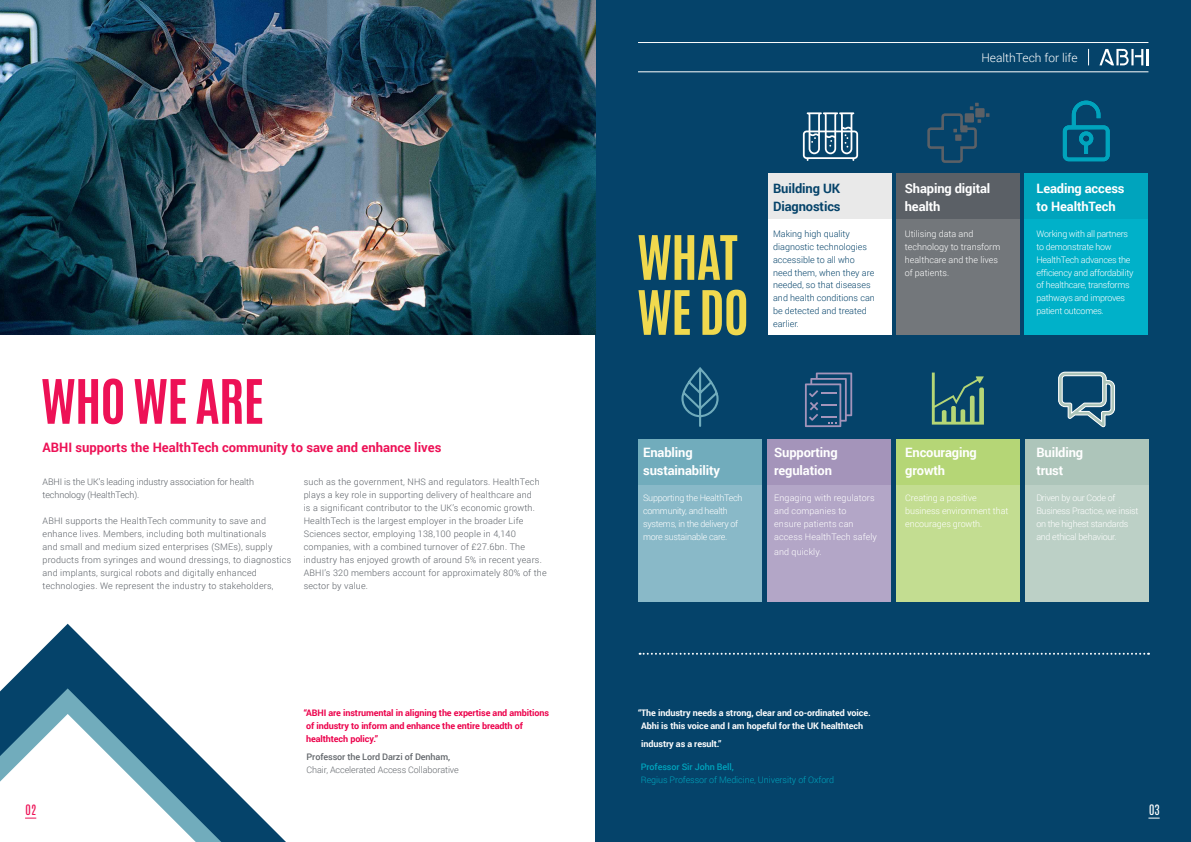
<style>
.page{position:relative;width:1191px;height:842px;background:#fff}
.page>*{position:absolute;margin:0;border:0;box-sizing:border-box;transform-origin:0 0}
.t1{font:700 52px "Antonio";letter-spacing:-.02em;color:#ed1156}
.t2{font:700 52px/55px "Antonio";letter-spacing:-.02em;color:#f0d94e}
.t3{font:700 13px "Roboto";color:#ed1156}
.t4{font:700 12.9px/17.7px "Roboto";letter-spacing:-.01em;color:#fff}
.t5{font:700 12.9px/17.6px "Roboto";letter-spacing:-.01em;color:#05436a}
.t6{font:300 12px "Roboto";color:#fff}
.t7{font:12px "Antonio";color:#ed1156}
.t8{font:12px "Antonio";color:#fff}
.t9{font:300 9px/13px "Roboto";letter-spacing:.02em;color:#5b6066}
.t10{font:300 9px/13px "Roboto";letter-spacing:-.03em;color:#fff}
.t11{font:300 9px/13px "Roboto";color:#05436a}
.t12{font:700 9px/13px "Roboto";letter-spacing:-.01em;color:#ec004b}
.t13{font:700 9px/13px "Roboto";letter-spacing:-.01em;color:#fff;text-align:center}
.t14{font:300 9px/13px "Roboto";letter-spacing:.01em;color:#fff}
.t15{font:300 9px/13px "Roboto";letter-spacing:-.01em;color:#5b6066}
.t16{font:300 9px/13px "Roboto";color:#fff}
.t17{font:300 9px/13px "Roboto";letter-spacing:-.01em;color:#00a4bd}
.t18{font:300 9px/13px "Roboto";letter-spacing:-.01em;color:#fff}
.t19{font:300 9px "Roboto";letter-spacing:-.01em;color:#62666b}
.t20{font:500 9px "Roboto";letter-spacing:-.01em;color:#62666b}
.s1{font-weight:500}
</style>
<div class="page">
<div style="left:595px;top:0;width:596px;height:842px;background:#05436a"></div>
<svg style="left:0;top:624px;width:286px;height:218px"></svg>
<img style="left:0;top:0;width:595px;height:335px">
<div style="left:638px;top:439px;width:124px;height:162px;background:#89b9c8"></div>
<div style="left:766px;top:439px;width:124px;height:162px;background:#b3a6c7"></div>
<div style="left:896px;top:439px;width:123px;height:162px;background:#c3dd91"></div>
<div style="left:1024px;top:439px;width:124px;height:162px;background:#bcd0c6"></div>
<svg style="left:805px;top:373px;width:47px;height:54px"></svg>
<svg style="left:1058px;top:371px;width:57px;height:57px"></svg>
<div style="left:638px;top:439px;width:124px;height:45px;background:#71acbc"></div>
<div style="left:766px;top:439px;width:124px;height:45px;background:#a494ba"></div>
<div style="left:896px;top:439px;width:123px;height:45px;background:#b5d676"></div>
<div style="left:1024px;top:439px;width:124px;height:45px;background:#adc5ba"></div>
<svg style="left:932px;top:373px;width:52px;height:52px"></svg>
<svg style="left:681px;top:367px;width:38px;height:60px"></svg>
<div style="left:1024px;top:173px;width:124px;height:162px;background:#00b1c9"></div>
<div style="left:896px;top:173px;width:124px;height:162px;background:#73777b"></div>
<div style="left:768px;top:173px;width:124px;height:162px;background:#fff"></div>
<svg style="left:1062px;top:100px;width:48px;height:62px"></svg>
<div style="left:1024px;top:173px;width:124px;height:45px;background:#00a4bd"></div>
<div style="left:896px;top:173px;width:124px;height:45px;background:#5b6066"></div>
<div style="left:768px;top:173px;width:124px;height:45px;background:#e9e9e9"></div>
<svg style="left:927px;top:103px;width:62px;height:60px"></svg>
<svg style="left:803px;top:112px;width:55px;height:49px"></svg>
<svg style="left:639px;top:653px;width:510px;height:2px"></svg>
<hr style="left:638px;top:42px;width:510px;height:1px;background:#fff">
<hr style="left:638px;top:71px;width:510px;height:1px;background:#fff">
<svg style="left:1099px;top:49px;width:49px;height:16px"></svg>
<svg style="left:1088px;top:49px;width:1px;height:16px"></svg>
<p class="t1" style="left:41px;top:362px;width:225px">WHO WE ARE</p>
<p class="t3" style="left:43px;top:438px;width:400px">ABHI supports the HealthTech community to save and enhance lives</p>
<p class="t15" style="left:43px;top:475px;width:213px">ABHI is the UK’s leading industry association for health technology (HealthTech).</p>
<p class="t9" style="left:43px;top:514px;width:250px">ABHI supports the HealthTech community to save and enhance lives. Members, including both multinationals<br>and small and medium sized enterprises (SMEs), supply products from syringes and wound dressings, to diagnostics and implants, surgical robots and digitally enhanced technologies. We represent the industry to stakeholders,</p>
<p class="t9" style="left:304px;top:475px;width:244px">such as the government, NHS and regulators. HealthTech plays a key role in supporting delivery of healthcare and<br>is a significant contributor to the UK’s economic growth.<br>HealthTech is the largest employer in the broader Life Sciences sector, employing 138,100 people in 4,140 companies, with a combined turnover of £27.6bn. The industry has enjoyed growth of around 5% in recent years.<br>ABHI’s 320 members account for approximately 80% of the sector by value.</p>
<p class="t12" style="left:304px;top:706px;width:247px">“ABHI are instrumental in aligning the expertise and ambitions of industry to inform and enhance the entire breadth of healthtech policy.”</p>
<p class="t20" style="left:306px;top:751px;width:145px">Professor the Lord Darzi of Denham,</p>
<p class="t19" style="left:306px;top:764px;width:154px">Chair, Accelerated Access Collaborative</p>
<p class="t6" style="left:981px;top:49px;width:98px">HealthTech for life</p>
<p class="t2" style="left:637px;top:231px;width:114px">WHAT<br>WE DO</p>
<p class="t5" style="left:773px;top:179px;width:69px">Building UK<br>Diagnostics</p>
<p class="t11" style="left:773px;top:227px;width:103px">Making high quality diagnostic technologies accessible to all who need them, when they are needed, so that diseases and health conditions can be detected and treated earlier.</p>
<p class="t4" style="left:904px;top:179px;width:87px">Shaping digital health</p>
<p class="t16" style="left:904px;top:227px;width:97px">Utilising data and technology to transform healthcare and the lives of patients.</p>
<p class="t4" style="left:1036px;top:179px;width:90px">Leading access to HealthTech</p>
<p class="t10" style="left:1036px;top:227px;width:99px">Working with all partners to demonstrate how<br>HealthTech advances the efficiency and affordability of healthcare, transforms pathways and improves patient outcomes.</p>
<p class="t4" style="left:643px;top:443px;width:51px">Enabling</p>
<p class="t4" style="left:643px;top:461px;width:78px">sustainability</p>
<p class="t10" style="left:643px;top:491px;width:101px">Supporting the HealthTech</p>
<p class="t10" style="left:643px;top:504px;width:86px">community, and health</p>
<p class="t10" style="left:643px;top:517px;width:97px">systems, in the delivery of</p>
<p class="t10" style="left:643px;top:530px;width:86px">more sustainable care.</p>
<p class="t4" style="left:774px;top:443px;width:65px">Supporting regulation</p>
<p class="t14" style="left:774px;top:491px;width:102px">Engaging with regulators and companies to</p>
<p class="t14" style="left:774px;top:517px;width:104px">ensure patients can access HealthTech safely</p>
<p class="t14" style="left:774px;top:545px;width:49px">and quickly.</p>
<p class="t4" style="left:905px;top:443px;width:73px">Encouraging growth</p>
<p class="t18" style="left:905px;top:491px;width:105px">Creating a positive business environment that encourages growth.</p>
<p class="t4" style="left:1036px;top:443px;width:48px">Building</p>
<p class="t4" style="left:1036px;top:461px;width:28px">trust</p>
<p class="t10" style="left:1036px;top:491px;width:104px">Driven by our Code of<br>Business Practice, we insist on the highest standards and ethical behaviour.</p>
<p class="t13" style="left:638px;top:706px;width:234px">“The industry needs a strong, clear and co-ordinated voice.<br>Abhi is this voice and I am hopeful for the UK healthtech</p>
<p class="t13" style="left:641px;top:737px;width:82px">industry as a result.”</p>
<p class="t17" style="left:641px;top:760px;width:195px"><span class="s1">Professor Sir John Bell,<br></span>Regius Professor of Medicine, University of Oxford</p>
<p class="t7" style="left:26px;top:801px;width:12px">02</p>
<p class="t8" style="left:1149px;top:801px;width:12px">03</p>
</div>
